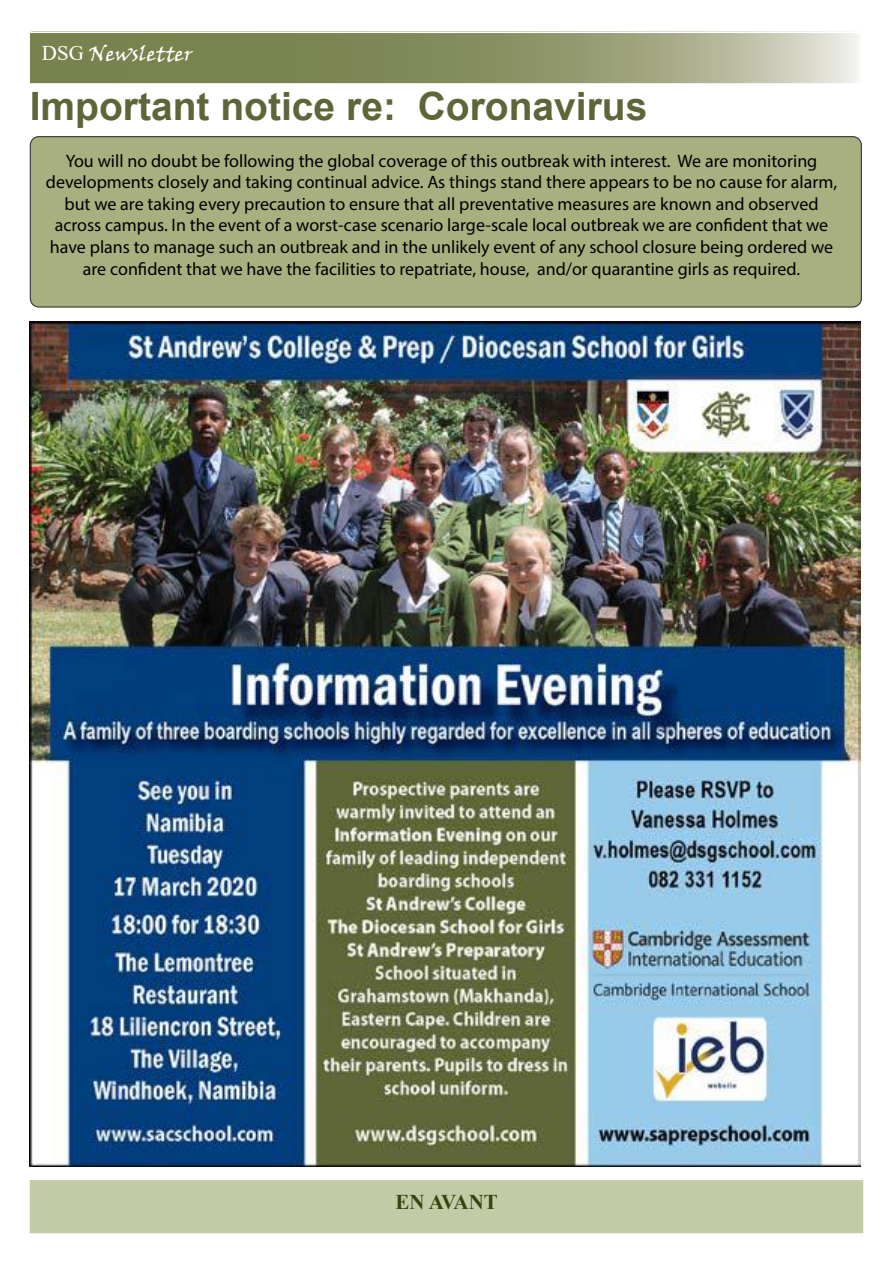
<style>
.page{position:relative;width:893px;height:1263px;background:#fff}
.page>*{position:absolute;margin:0;border:0;box-sizing:border-box;transform-origin:0 0}
.t1{font:700 39px "Arial";color:#5d6638}
.t2{font:21px "Viner Hand ITC";color:#fff}
.t3{font:700 21px "Times New Roman";color:#33450d}
.t4{font:18px/21.6px "Myriad Pro";color:#000;text-align:center}
.s1{font-family:"Times New Roman"}
</style>
<div class="page">
<div style="left:30px;top:30px;width:833px;height:53px;border:2px solid #fff"></div>
<div style="left:30px;top:1180px;width:833px;height:53px;background:#c2caa6"></div>
<div style="left:30px;top:137px;width:831px;height:170px;background:#a8b080;border-radius:9px"></div>
<div style="left:30px;top:136px;width:832px;height:172px;border:1px solid #000;border-radius:9px"></div>
<img style="left:30px;top:321px;width:831px;height:845px">
<svg style="left:31px;top:35px;width:828px;height:47px;background:#92996e"></svg>
<div style="left:28px;top:32px;width:834px;height:53px;border:2px solid #fff"></div>
<p class="t2" style="left:42px;top:41px;width:152px"><span class="s1">DSG</span> Newsletter</p>
<h1 class="t1" style="left:30px;top:79px;width:619px">Important notice re: Coronavirus</h1>
<p class="t4" style="left:46px;top:149px;width:793px">You will no doubt be following the global coverage of this outbreak with interest. We are monitoring developments closely and taking continual advice. As things stand there appears to be no cause for alarm, but we are taking every precaution to ensure that all preventative measures are known and observed across campus. In the event of a worst-case scenario large-scale local outbreak we are confident that we have plans to manage such an outbreak and in the unlikely event of any school closure being ordered we are confident that we have the facilities to repatriate, house, and/or quarantine girls as required.</p>
<p class="t3" style="left:395px;top:1187px;width:104px">EN AVANT</p>
</div>
